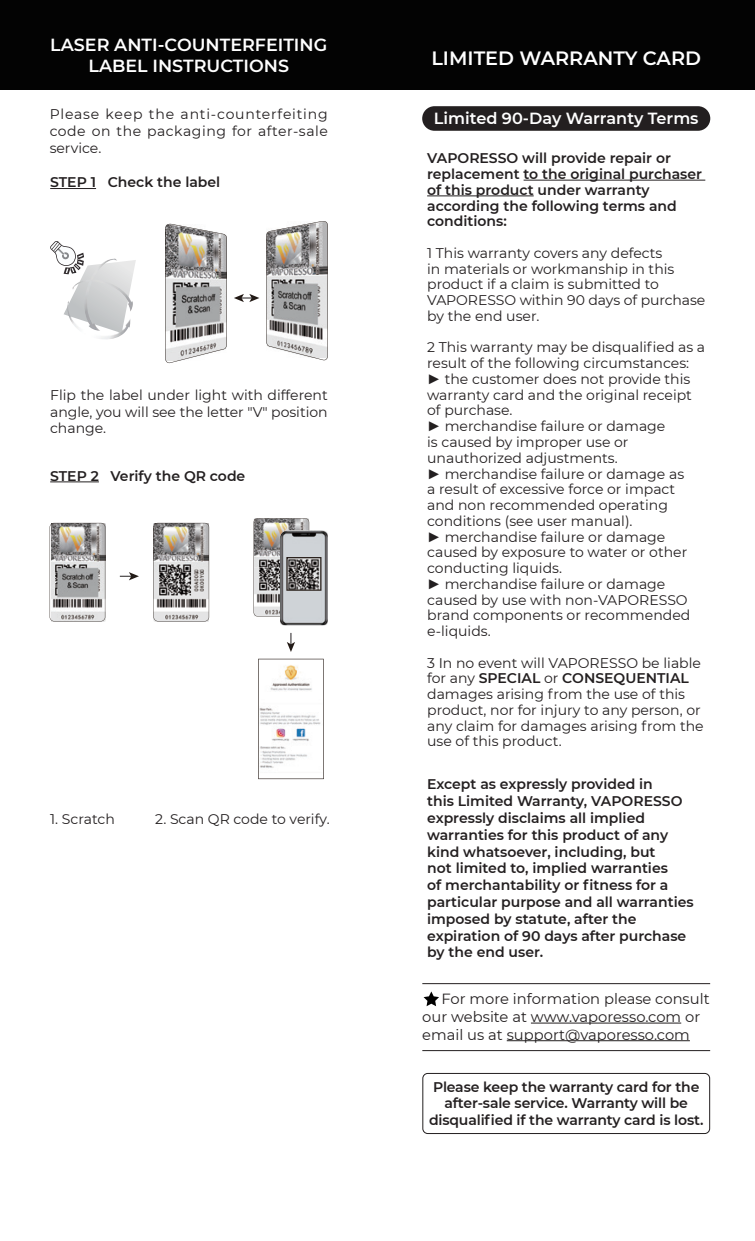
<style>
.page{position:relative;width:755px;height:1241px;background:#fff}
.page>*{position:absolute;margin:0;border:0;box-sizing:border-box;transform-origin:0 0}
.t1{font:600 19.25px "Montserrat";color:#fff}
.t2{font:600 17.5px/21px "Montserrat";color:#fff;text-align:center}
.t3{font:600 16.1px "Montserrat";color:#fff}
.t4{font:14.7px/17.5px "Montserrat";color:#231f20}
.t5{font:14px/15.8px "Montserrat";color:#231f20}
.t6{font:600 14px/16.8px "Montserrat";color:#231f20}
.s1{font-family:"Arial";font-weight:700}
.s2{font-weight:600}
</style>
<div class="page">
<div style="left:0;top:0;width:754px;height:89px;background:#030303"></div>
<hr style="left:50px;top:188px;width:46px;height:1px;background:#231f20">
<hr style="left:50px;top:481px;width:49px;height:1px;background:#231f20">
<svg style="left:50px;top:241px;width:86px;height:83px"></svg>
<img style="left:73px;top:279px;width:60px;height:32px">
<img style="left:67px;top:300px;width:63px;height:39px">
<img style="left:84px;top:258px;width:33px;height:72px">
<svg style="left:165px;top:224px;width:62px;height:139px;background:#afadab"></svg>
<svg style="left:266px;top:221px;width:61px;height:139px;background:#b2b0af"></svg>
<img style="left:280px;top:530px;width:47px;height:95px">
<svg style="left:50px;top:523px;width:55px;height:98px;background:#aba9a7"></svg>
<svg style="left:153px;top:523px;width:56px;height:98px;background:#a6a3a1"></svg>
<svg style="left:253px;top:518px;width:68px;height:98px;background:#a1a1a0"></svg>
<svg style="left:258px;top:658px;width:65px;height:121px"></svg>
<div style="left:422px;top:106px;width:287px;height:25px;background:#231f20;border-radius:12px"></div>
<hr style="left:523px;top:179px;width:181px;height:2px;background:#231f20">
<hr style="left:427px;top:195px;width:106px;height:1px;background:#231f20">
<hr style="left:422px;top:982px;width:287px;height:2px;background:#231f20">
<hr style="left:422px;top:1049px;width:287px;height:1px;background:#231f20">
<hr style="left:530px;top:1022px;width:150px;height:1px;background:#231f20">
<hr style="left:506px;top:1039px;width:183px;height:2px;background:#231f20">
<svg style="left:423px;top:991px;width:16px;height:15px"></svg>
<div style="left:422px;top:1072px;width:287px;height:61px;border:1px solid #231f20;border-radius:5px"></div>
<svg style="left:120px;top:572px;width:19px;height:8px"></svg>
<svg style="left:287px;top:632px;width:8px;height:20px"></svg>
<svg style="left:234px;top:294px;width:25px;height:8px"></svg>
<p class="t2" style="left:50px;top:33px;width:278px">LASER ANTI-COUNTERFEITING<br>LABEL INSTRUCTIONS</p>
<p class="t5" style="left:50px;top:105px;width:279px;line-height:16.8px;text-align:justify">Please keep the anti-counterfeiting code on the packaging for after-sale service.</p>
<p class="t6" style="left:50px;top:173px;width:171px">STEP 1 Check the label</p>
<p class="t5" style="left:50px;top:386px;width:279px;line-height:16.8px;text-align:justify">Flip the label under light with different angle, you will see the letter "V" position change.</p>
<p class="t6" style="left:50px;top:467px;width:196px">STEP 2 Verify the QR code</p>
<p class="t5" style="left:50px;top:810px;width:66px">1. Scratch</p>
<p class="t5" style="left:155px;top:810px;width:176px">2. Scan QR code to verify.</p>
<p class="t1" style="left:431px;top:44px;width:271px">LIMITED WARRANTY CARD</p>
<p class="t3" style="left:433px;top:107px;width:266px">Limited 90-Day Warranty Terms</p>
<p class="t6" style="left:427px;top:150px;width:276px;line-height:15.8px">VAPORESSO will provide repair or replacement to the original purchaser of this product under warranty according the following terms and conditions:</p>
<p class="t5" style="left:427px;top:244px;width:279px">1 This warranty covers any defects<br>in materials or workmanship in this product if a claim is submitted to<br>VAPORESSO within 90 days of purchase by the end user.</p>
<p class="t5" style="left:427px;top:339px;width:279px">2 This warranty may be disqualified as a result of the following circumstances:</p>
<p class="t5" style="left:427px;top:370px;width:266px;text-align:justify"><span class="s1">►</span> the customer does not provide this warranty card and the original receipt of purchase.</p>
<p class="t5" style="left:427px;top:418px;width:239px"><span class="s1">►</span> merchandise failure or damage is caused by improper use or unauthorized adjustments.</p>
<p class="t5" style="left:427px;top:465px;width:258px"><span class="s1">►</span> merchandise failure or damage as a result of excessive force or impact and non recommended operating conditions (see user manual).</p>
<p class="t5" style="left:427px;top:528px;width:261px"><span class="s1">►</span> merchandise failure or damage caused by exposure to water or other conducting liquids.</p>
<p class="t5" style="left:427px;top:575px;width:264px"><span class="s1">►</span> merchandise failure or damage caused by use with non-VAPORESSO brand components or recommended e-liquids.</p>
<p class="t5" style="left:427px;top:654px;width:278px">3 In no event will VAPORESSO be liable for any <span class="s2">SPECIAL</span> or <span class="s2">CONSEQUENTIAL </span>damages arising from the use of this product, nor for injury to any person, or any claim for damages arising from the use of this product.</p>
<p class="t6" style="left:427px;top:775px;width:268px">Except as expressly provided in<br>this Limited Warranty, VAPORESSO expressly disclaims all implied warranties for this product of any kind whatsoever, including, but<br>not limited to, implied warranties<br>of merchantability or fitness for a particular purpose and all warranties imposed by statute, after the expiration of 90 days after purchase by the end user.</p>
<p class="t4" style="left:422px;top:989px;width:289px;text-indent:19px">For more information please consult our website at www.vaporesso.com or email us at support@vaporesso.com</p>
<p class="t6" style="left:428px;top:1077px;width:276px;text-align:center">Please keep the warranty card for the after-sale service. Warranty will be disqualified if the warranty card is lost.</p>
</div>
